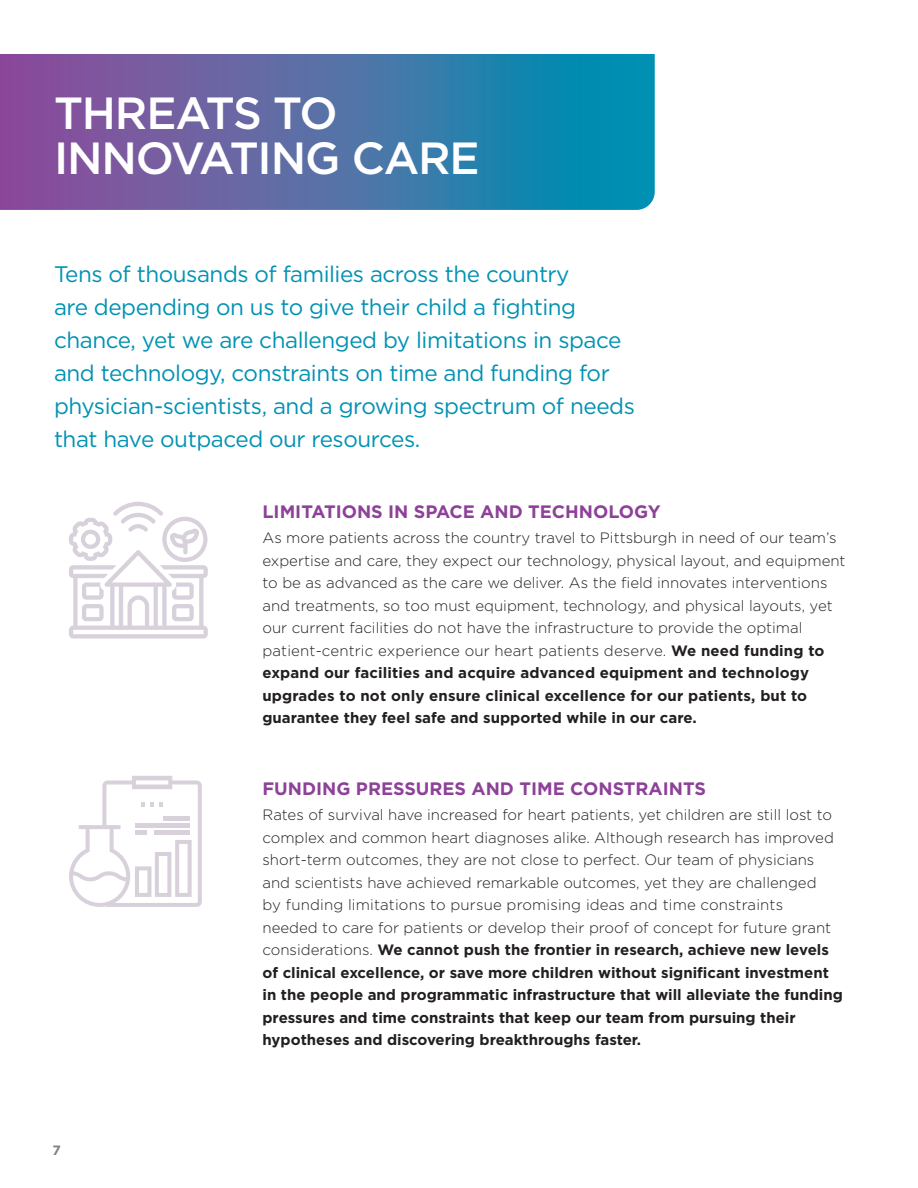
<style>
.page{position:relative;width:918px;height:1188px;background:#fff}
.page>*{position:absolute;margin:0;border:0;box-sizing:border-box;transform-origin:0 0}
.t1{font:500 45px/45px "Gotham";letter-spacing:-.025em;color:#fff}
.t2{font:22.5px/33px "Gotham";letter-spacing:-.02em;color:#0092b3}
.t3{font:700 18px "Gotham";color:#8d4198}
.t4{font:300 15px/22.5px "Gotham";color:#231f20}
.t5{font:700 13.5px "Gotham";color:#808285}
.s1{font-weight:700}
</style>
<div class="page">
<svg style="left:0;top:54px;width:655px;height:156px;background:#4b6fa6"></svg>
<svg style="left:69px;top:502px;width:139px;height:137px"></svg>
<svg style="left:69px;top:776px;width:133px;height:131px"></svg>
<h1 class="t1" style="left:54px;top:90px;width:427px">THREATS TO<br>INNOVATING CARE</h1>
<p class="t2" style="left:54px;top:257px;width:582px">Tens of thousands of families across the country<br>are depending on us to give their child a fighting chance, yet we are challenged by limitations in space and technology, constraints on time and funding for physician-scientists, and a growing spectrum of needs that have outpaced our resources.</p>
<p class="t3" style="left:262px;top:499px;width:400px">LIMITATIONS IN SPACE AND TECHNOLOGY</p>
<p class="t4" style="left:262px;top:526px;width:585px">As more patients across the country travel to Pittsburgh in need of our team’s expertise and care, they expect our technology, physical layout, and equipment to be as advanced as the care we deliver. As the field innovates interventions and treatments, so too must equipment, technology, and physical layouts, yet our current facilities do not have the infrastructure to provide the optimal patient-centric experience our heart patients deserve. <span class="s1">We need funding to expand our facilities and acquire advanced equipment and technology upgrades to not only ensure clinical excellence for our patients, but to guarantee they feel safe and supported while in our care.</span></p>
<p class="t5" style="left:52px;top:1142px;width:10px">7</p>
<p class="t3" style="left:262px;top:776px;width:445px">FUNDING PRESSURES AND TIME CONSTRAINTS</p>
<p class="t4" style="left:262px;top:803px;width:582px">Rates of survival have increased for heart patients, yet children are still lost to complex and common heart diagnoses alike. Although research has improved short-term outcomes, they are not close to perfect. Our team of physicians and scientists have achieved remarkable outcomes, yet they are challenged<br>by funding limitations to pursue promising ideas and time constraints<br>needed to care for patients or develop their proof of concept for future grant considerations. <span class="s1">We cannot push the frontier in research, achieve new levels of clinical excellence, or save more children without significant investment in the people and programmatic infrastructure that will alleviate the funding pressures and time constraints that keep our team from pursuing their hypotheses and discovering breakthroughs faster.</span></p>
</div>
